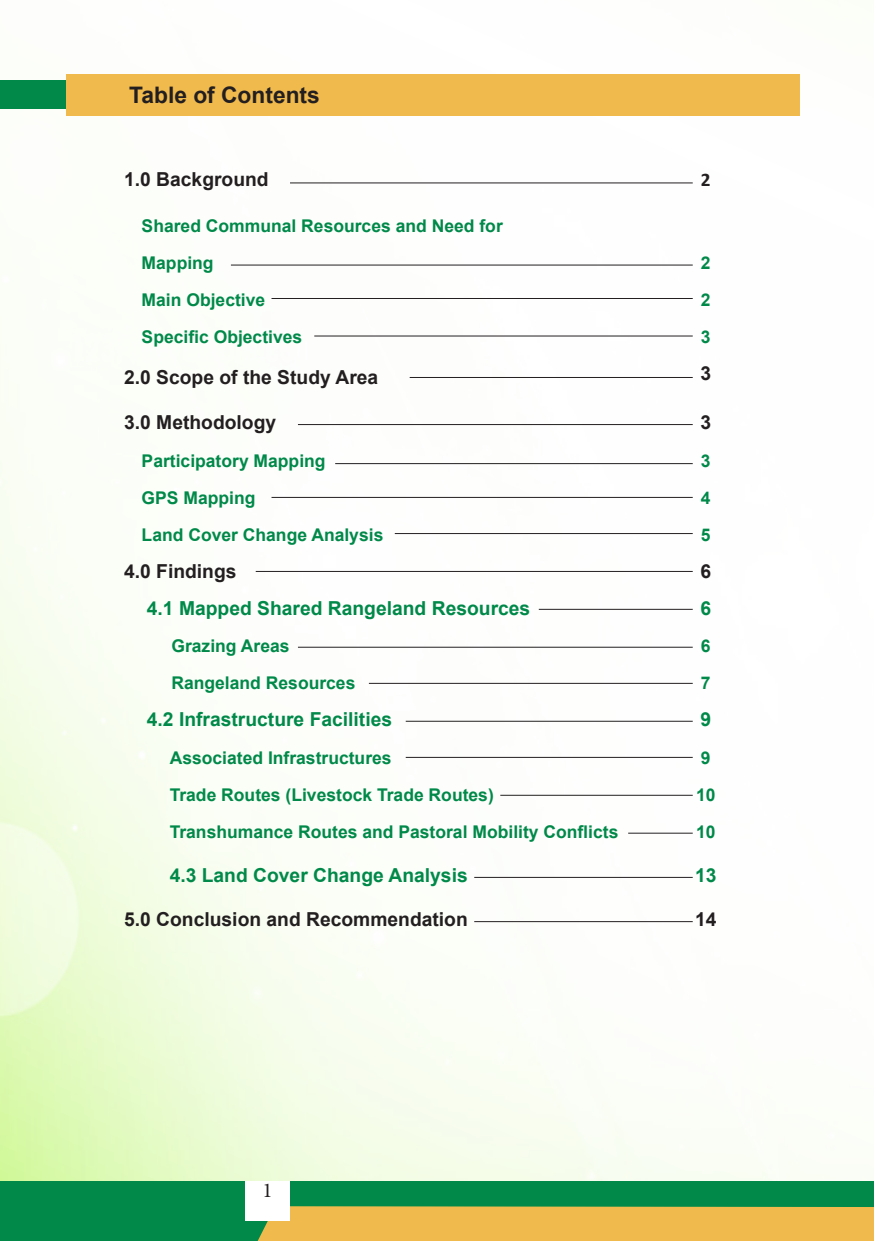
<style>
.page{position:relative;width:874px;height:1241px;background:#fff}
.page>*{position:absolute;margin:0;border:0;box-sizing:border-box;transform-origin:0 0}
.List_Paragraph_Citat{font:700 22.75px "Arial";color:#231f20}
.t1{font:21px "Minion Pro";color:#231f20}
.Toc_2{font:700 19.25px "Arial";color:#231f20}
.sub_head{font:700 19.25px "Arial";color:#008949}
.Toc_2-2{font:700 19.25px "Calibri";color:#231f20}
.sub_head-2{font:700 19.25px "Arial";color:#231f20}
.sub_head-3{font:700 17.5px "Arial";color:#008949}
</style>
<div class="page">
<img style="left:0;top:74px;width:873px;height:1107px">
<div style="left:0;top:1181px;width:873px;height:59px;background:#008949"></div>
<div style="left:255px;top:1206px;width:618px;height:34px;background:#f1ba4d"></div>
<div style="left:245px;top:1181px;width:45px;height:39px;background:#fff"></div>
<div style="left:0;top:81px;width:421px;height:28px;background:#008949"></div>
<div style="left:66px;top:74px;width:733px;height:42px;background:#f1ba4d"></div>
<hr style="left:290px;top:183px;width:402px;height:1px;background:#231f20">
<hr style="left:231px;top:265px;width:461px;height:1px;background:#231f20">
<hr style="left:271px;top:298px;width:421px;height:1px;background:#231f20">
<hr style="left:314px;top:335px;width:378px;height:1px;background:#231f20">
<hr style="left:409px;top:377px;width:283px;height:1px;background:#231f20">
<hr style="left:298px;top:424px;width:394px;height:1px;background:#231f20">
<hr style="left:335px;top:463px;width:357px;height:1px;background:#231f20">
<hr style="left:271px;top:497px;width:421px;height:1px;background:#231f20">
<hr style="left:394px;top:533px;width:298px;height:1px;background:#231f20">
<hr style="left:255px;top:571px;width:437px;height:1px;background:#231f20">
<hr style="left:538px;top:609px;width:154px;height:1px;background:#231f20">
<hr style="left:298px;top:646px;width:394px;height:1px;background:#231f20">
<hr style="left:369px;top:683px;width:323px;height:1px;background:#231f20">
<hr style="left:405px;top:720px;width:287px;height:1px;background:#231f20">
<hr style="left:405px;top:757px;width:287px;height:1px;background:#231f20">
<hr style="left:500px;top:794px;width:192px;height:1px;background:#231f20">
<hr style="left:474px;top:877px;width:218px;height:1px;background:#231f20">
<hr style="left:474px;top:921px;width:218px;height:1px;background:#231f20">
<hr style="left:628px;top:832px;width:64px;height:1px;background:#231f20">
<p class="List_Paragraph_Citat" style="left:129px;top:78px;width:192px">Table of Contents</p>
<p class="Toc_2" style="left:124px;top:165px;width:146px">1.0 Background</p>
<p class="Toc_2-2" style="left:700px;top:166px;width:11px">2</p>
<p class="sub_head-3" style="left:142px;top:213px;width:362px">Shared Communal Resources and Need for</p>
<p class="sub_head-3" style="left:142px;top:250px;width:73px">Mapping</p>
<p class="sub_head-3" style="left:700px;top:250px;width:11px">2</p>
<p class="sub_head-3" style="left:142px;top:287px;width:125px">Main Objective</p>
<p class="sub_head-3" style="left:700px;top:287px;width:11px">2</p>
<p class="sub_head-3" style="left:142px;top:324px;width:162px">Specific Objectives</p>
<p class="sub_head-3" style="left:700px;top:324px;width:11px">3</p>
<p class="Toc_2" style="left:124px;top:363px;width:255px">2.0 Scope of the Study Area</p>
<p class="sub_head-2" style="left:700px;top:360px;width:12px">3</p>
<p class="Toc_2" style="left:124px;top:409px;width:153px">3.0 Methodology</p>
<p class="Toc_2" style="left:700px;top:409px;width:12px">3</p>
<p class="sub_head-3" style="left:142px;top:448px;width:185px">Participatory Mapping</p>
<p class="sub_head-3" style="left:700px;top:448px;width:11px">3</p>
<p class="sub_head-3" style="left:142px;top:485px;width:115px">GPS Mapping</p>
<p class="sub_head-3" style="left:700px;top:485px;width:11px">4</p>
<p class="sub_head-3" style="left:142px;top:522px;width:243px">Land Cover Change Analysis</p>
<p class="sub_head-3" style="left:700px;top:522px;width:11px">5</p>
<p class="Toc_2" style="left:124px;top:557px;width:114px">4.0 Findings</p>
<p class="Toc_2" style="left:700px;top:557px;width:12px">6</p>
<p class="sub_head" style="left:147px;top:594px;width:384px">4.1 Mapped Shared Rangeland Resources</p>
<p class="sub_head" style="left:700px;top:594px;width:12px">6</p>
<p class="sub_head-3" style="left:171px;top:633px;width:119px">Grazing Areas</p>
<p class="sub_head-3" style="left:700px;top:633px;width:11px">6</p>
<p class="sub_head-3" style="left:171px;top:670px;width:185px">Rangeland Resources</p>
<p class="sub_head-3" style="left:700px;top:670px;width:11px">7</p>
<p class="sub_head" style="left:147px;top:706px;width:246px">4.2 Infrastructure Facilities</p>
<p class="sub_head" style="left:700px;top:706px;width:12px">9</p>
<p class="sub_head-3" style="left:170px;top:745px;width:223px">Associated Infrastructures</p>
<p class="sub_head-3" style="left:700px;top:745px;width:11px">9</p>
<p class="sub_head-3" style="left:170px;top:782px;width:325px">Trade Routes (Livestock Trade Routes)</p>
<p class="sub_head-3" style="left:695px;top:782px;width:21px">10</p>
<p class="sub_head-3" style="left:170px;top:819px;width:450px">Transhumance Routes and Pastoral Mobility Conflicts</p>
<p class="sub_head-3" style="left:695px;top:819px;width:21px">10</p>
<p class="sub_head" style="left:170px;top:861px;width:299px">4.3 Land Cover Change Analysis</p>
<p class="sub_head" style="left:694px;top:861px;width:23px">13</p>
<p class="Toc_2" style="left:124px;top:905px;width:345px">5.0 Conclusion and Recommendation</p>
<p class="Toc_2" style="left:694px;top:905px;width:23px">14</p>
<p class="t1" style="left:262px;top:1175px;width:12px">1</p>
</div>
